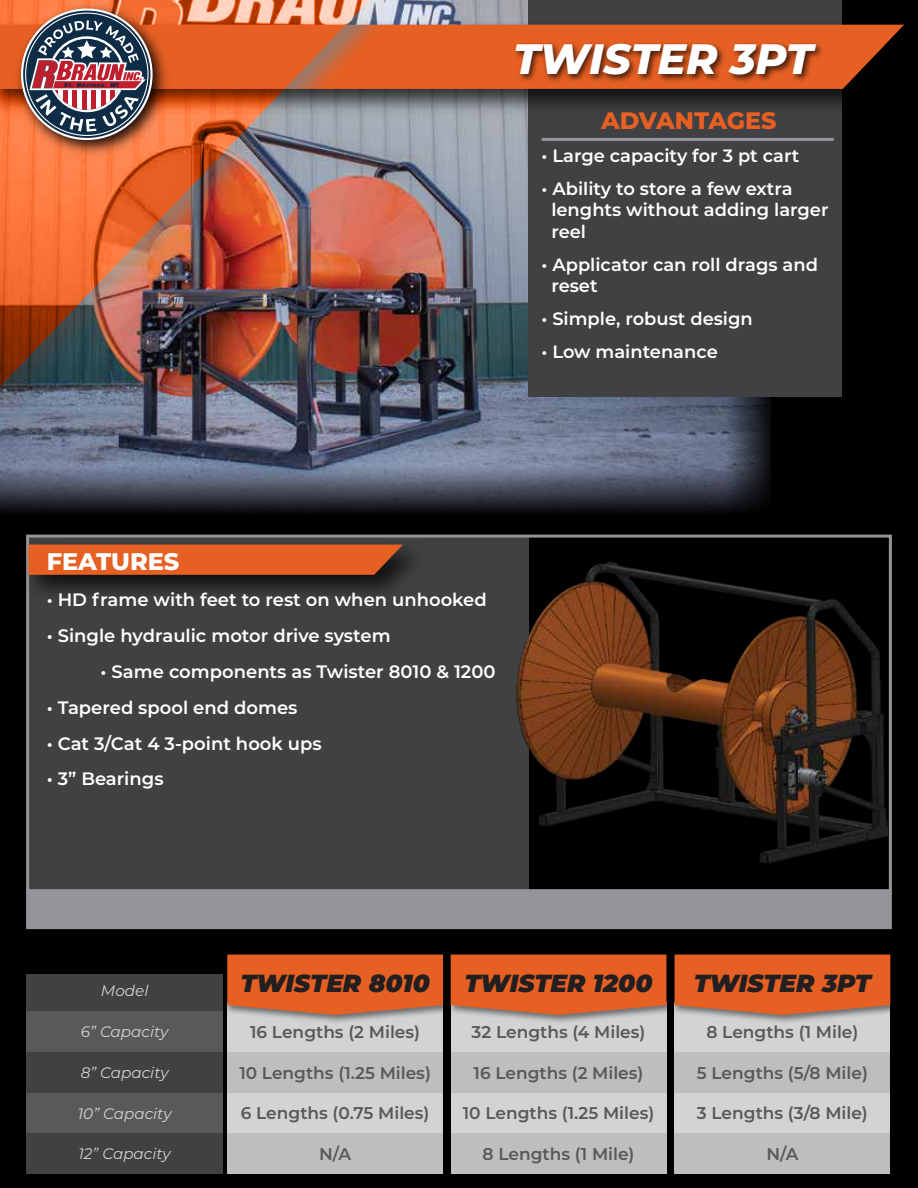
<style>
.page{position:relative;width:918px;height:1188px;background:#000}
.page>*{position:absolute;margin:0;border:0;box-sizing:border-box;transform-origin:0 0}
.t1{font:italic 800 42.45px "Montserrat";letter-spacing:-.005em;color:#fff}
.t2{font:italic 900 24.75px "Montserrat";color:#231f20}
.t3{font:800 24px "Montserrat";color:#fff}
.t4{font:800 23.85px "Montserrat";color:#e66024}
.t5{font:600 18px "Montserrat";color:#fff}
.t6{font:600 17.85px/21.5px "Montserrat";color:#fff}
.t7{font:600 16.95px "Montserrat";color:#58595b}
.t8{font:italic 15.15px "Montserrat";color:#d1d3d4}
</style>
<div class="page">
<img style="left:0;top:0;width:726px;height:465px">
<svg style="left:0;top:465px;width:726px;height:48px;background:#444a59"></svg>
<svg style="left:726px;top:397px;width:45px;height:115px;background:#292e38"></svg>
<div style="left:529px;top:0;width:313px;height:397px;background:#414042"></div>
<img style="left:416px;top:12px;width:488px;height:110px">
<svg style="left:416px;top:25px;width:488px;height:64px;background:#c3511e"></svg>
<img style="left:0;top:0;width:416px;height:434px">
<img style="left:0;top:0;width:382px;height:401px">
<img style="left:508px;top:32px;width:319px;height:65px">
<img style="left:10px;top:0;width:164px;height:162px">
<svg style="left:21px;top:8px;width:132px;height:132px"></svg>
<svg style="left:26px;top:14px;width:121px;height:121px;background:#806870"></svg>
<hr style="left:542px;top:138px;width:292px;height:3px;background:#939598">
<div style="left:27px;top:536px;width:502px;height:355px;background:#414042"></div>
<img style="left:26px;top:534px;width:410px;height:74px">
<svg style="left:28px;top:545px;width:375px;height:30px;background:#dc5d23"></svg>
<div style="left:26px;top:889px;width:866px;height:40px;background:#939598;border:3px solid #939598"></div>
<div style="left:27px;top:1052px;width:196px;height:41px;background:#414042"></div>
<div style="left:27px;top:974px;width:196px;height:37px;background:#414042"></div>
<div style="left:27px;top:1093px;width:196px;height:40px;background:#58595b"></div>
<div style="left:27px;top:1011px;width:196px;height:41px;background:#58595b"></div>
<div style="left:27px;top:1133px;width:196px;height:41px;background:#414042"></div>
<div style="left:227px;top:1003px;width:216px;height:49px;background:#d1d3d4"></div>
<div style="left:227px;top:1052px;width:216px;height:41px;background:#bcbec0"></div>
<div style="left:227px;top:1093px;width:216px;height:40px;background:#d1d3d4"></div>
<div style="left:227px;top:1133px;width:216px;height:41px;background:#bcbec0"></div>
<img style="left:227px;top:954px;width:216px;height:68px">
<svg style="left:227px;top:955px;width:216px;height:60px;background:#de642d"></svg>
<div style="left:451px;top:1052px;width:215px;height:41px;background:#bcbec0"></div>
<div style="left:451px;top:1093px;width:215px;height:40px;background:#d1d3d4"></div>
<div style="left:451px;top:1133px;width:215px;height:41px;background:#bcbec0"></div>
<div style="left:675px;top:1003px;width:215px;height:49px;background:#d1d3d4"></div>
<div style="left:675px;top:1052px;width:215px;height:41px;background:#bcbec0"></div>
<div style="left:675px;top:1093px;width:215px;height:40px;background:#d1d3d4"></div>
<div style="left:675px;top:1133px;width:215px;height:41px;background:#bcbec0"></div>
<img style="left:678px;top:954px;width:213px;height:68px">
<svg style="left:678px;top:955px;width:212px;height:60px;background:#df642d"></svg>
<div style="left:451px;top:1003px;width:215px;height:49px;background:#d1d3d4"></div>
<img style="left:450px;top:954px;width:228px;height:72px">
<svg style="left:451px;top:955px;width:215px;height:60px;background:#df642d"></svg>
<img style="left:517px;top:562px;width:370px;height:302px">
<h1 class="t1" style="left:513px;top:28px;width:301px">TWISTER 3PT</h1>
<h3 class="t4" style="left:601px;top:104px;width:177px">ADVANTAGES</h3>
<p class="t6" style="left:541px;top:144px;width:259px">• Large capacity for 3 pt cart</p>
<p class="t6" style="left:551px;top:177px;width:279px;text-indent:-10px">• Ability to store a few extra lenghts without adding larger reel</p>
<p class="t6" style="left:551px;top:253px;width:268px;text-indent:-10px">• Applicator can roll drags and reset</p>
<p class="t6" style="left:541px;top:307px;width:213px">• Simple, robust design</p>
<p class="t6" style="left:541px;top:340px;width:178px">• Low maintenance</p>
<h3 class="t3" style="left:47px;top:544px;width:134px">FEATURES</h3>
<p class="t5" style="left:47px;top:587px;width:442px">• HD frame with feet to rest on when unhooked</p>
<p class="t5" style="left:47px;top:623px;width:345px">• Single hydraulic motor drive system</p>
<p class="t5" style="left:101px;top:658px;width:396px">• Same components as Twister 8010 &amp; 1200</p>
<p class="t5" style="left:47px;top:694px;width:252px">• Tapered spool end domes</p>
<p class="t5" style="left:47px;top:730px;width:277px">• Cat 3/Cat 4 3-point hook ups</p>
<p class="t5" style="left:47px;top:766px;width:118px">• 3” Bearings</p>
<p class="t8" style="left:101px;top:981px;width:49px">Model</p>
<p class="t8" style="left:81px;top:1021px;width:89px">6” Capacity</p>
<p class="t8" style="left:81px;top:1062px;width:89px">8” Capacity</p>
<p class="t8" style="left:78px;top:1103px;width:95px">10” Capacity</p>
<p class="t8" style="left:79px;top:1144px;width:94px">12” Capacity</p>
<h2 class="t2" style="left:240px;top:964px;width:191px">TWISTER 8010</h2>
<p class="t7" style="left:250px;top:1020px;width:171px">16 Lengths (2 Miles)</p>
<p class="t7" style="left:239px;top:1060px;width:193px">10 Lengths (1.25 Miles)</p>
<p class="t7" style="left:241px;top:1101px;width:190px">6 Lengths (0.75 Miles)</p>
<p class="t7" style="left:319px;top:1142px;width:34px">N/A</p>
<h2 class="t2" style="left:465px;top:964px;width:189px">TWISTER 1200</h2>
<p class="t7" style="left:472px;top:1020px;width:175px">32 Lengths (4 Miles)</p>
<p class="t7" style="left:474px;top:1060px;width:171px">16 Lengths (2 Miles)</p>
<p class="t7" style="left:463px;top:1101px;width:193px">10 Lengths (1.25 Miles)</p>
<p class="t7" style="left:483px;top:1142px;width:153px">8 Lengths (1 Mile)</p>
<h2 class="t2" style="left:694px;top:964px;width:179px">TWISTER 3PT</h2>
<p class="t7" style="left:706px;top:1020px;width:153px">8 Lengths (1 Mile)</p>
<p class="t7" style="left:697px;top:1060px;width:172px">5 Lengths (5/8 Mile)</p>
<p class="t7" style="left:697px;top:1101px;width:172px">3 Lengths (3/8 Mile)</p>
<p class="t7" style="left:766px;top:1142px;width:34px">N/A</p>
</div>
